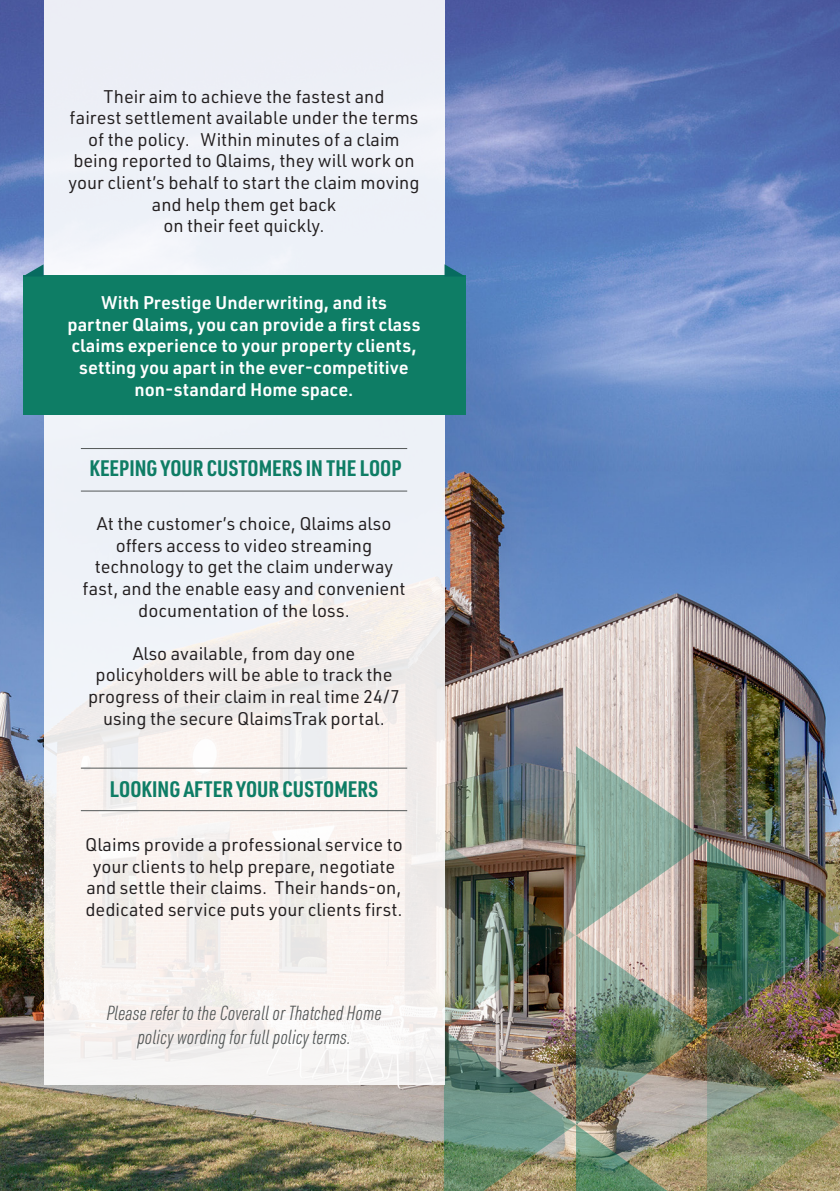
<style>
.page{position:relative;width:840px;height:1191px;background:#fff}
.page>*{position:absolute;margin:0;border:0;box-sizing:border-box;transform-origin:0 0}
.t1{font:700 22px "URWDIN Cond";color:#0e7d65}
.t2{font:italic 300 20px/24px "URWDIN Cond";color:#535757;text-align:center}
.t3{font:18px/21.6px "URWDIN";color:#231f20;text-align:center}
.t4{font:600 18px/21.6px "URWDIN";color:#fff;text-align:center}
</style>
<div class="page">
<img style="left:0;top:0;width:839px;height:1191px">
<img style="left:443px;top:746px;width:395px;height:445px">
<div style="left:44px;top:0;width:400px;height:1084px;background:linear-gradient(to right,#f1f1f4,#f1f0f2)"></div>
<hr style="left:81px;top:490px;width:326px;height:1px;background:#535757">
<hr style="left:81px;top:810px;width:326px;height:1px;background:#535757">
<div style="left:23px;top:276px;width:442px;height:139px;background:#0e7d65"></div>
<svg style="left:23px;top:264px;width:21px;height:12px"></svg>
<svg style="left:444px;top:264px;width:21px;height:12px"></svg>
<hr style="left:81px;top:448px;width:326px;height:1px;background:#535757">
<hr style="left:81px;top:767px;width:326px;height:1px;background:#535757">
<p class="t3" style="left:103px;top:85px;width:282px">Their aim to achieve the fastest and</p>
<p class="t3" style="left:68px;top:106px;width:352px">fairest settlement available under the terms of the policy. Within minutes of a claim being reported to Qlaims, they will work on your client’s behalf to start the claim moving and help them get back</p>
<p class="t3" style="left:163px;top:214px;width:163px">on their feet quickly.</p>
<p class="t4" style="left:101px;top:291px;width:287px">With Prestige Underwriting, and its</p>
<p class="t4" style="left:67px;top:313px;width:354px">partner Qlaims, you can provide a first class claims experience to your property clients, setting you apart in the ever-competitive non-standard Home space.</p>
<p class="t1" style="left:89px;top:453px;width:313px">KEEPING YOUR CUSTOMERS IN THE LOOP</p>
<p class="t3" style="left:97px;top:512px;width:296px">At the customer’s choice, Qlaims also offers access to video streaming</p>
<p class="t3" style="left:82px;top:555px;width:324px">technology to get the claim underway fast, and the enable easy and convenient documentation of the loss.</p>
<p class="t3" style="left:133px;top:642px;width:224px">Also available, from day one</p>
<p class="t3" style="left:88px;top:663px;width:313px">policyholders will be able to track the progress of their claim in real time 24/7 using the secure QlaimsTrak portal.</p>
<p class="t1" style="left:110px;top:774px;width:269px">LOOKING AFTER YOUR CUSTOMERS</p>
<p class="t3" style="left:85px;top:833px;width:319px">Qlaims provide a professional service to</p>
<p class="t3" style="left:85px;top:855px;width:318px">your clients to help prepare, negotiate and settle their claims. Their hands-on, dedicated service puts your clients first.</p>
<p class="t2" style="left:106px;top:1000px;width:277px">Please refer to the Coverall or Thatched Home policy wording for full policy terms.</p>
</div>
